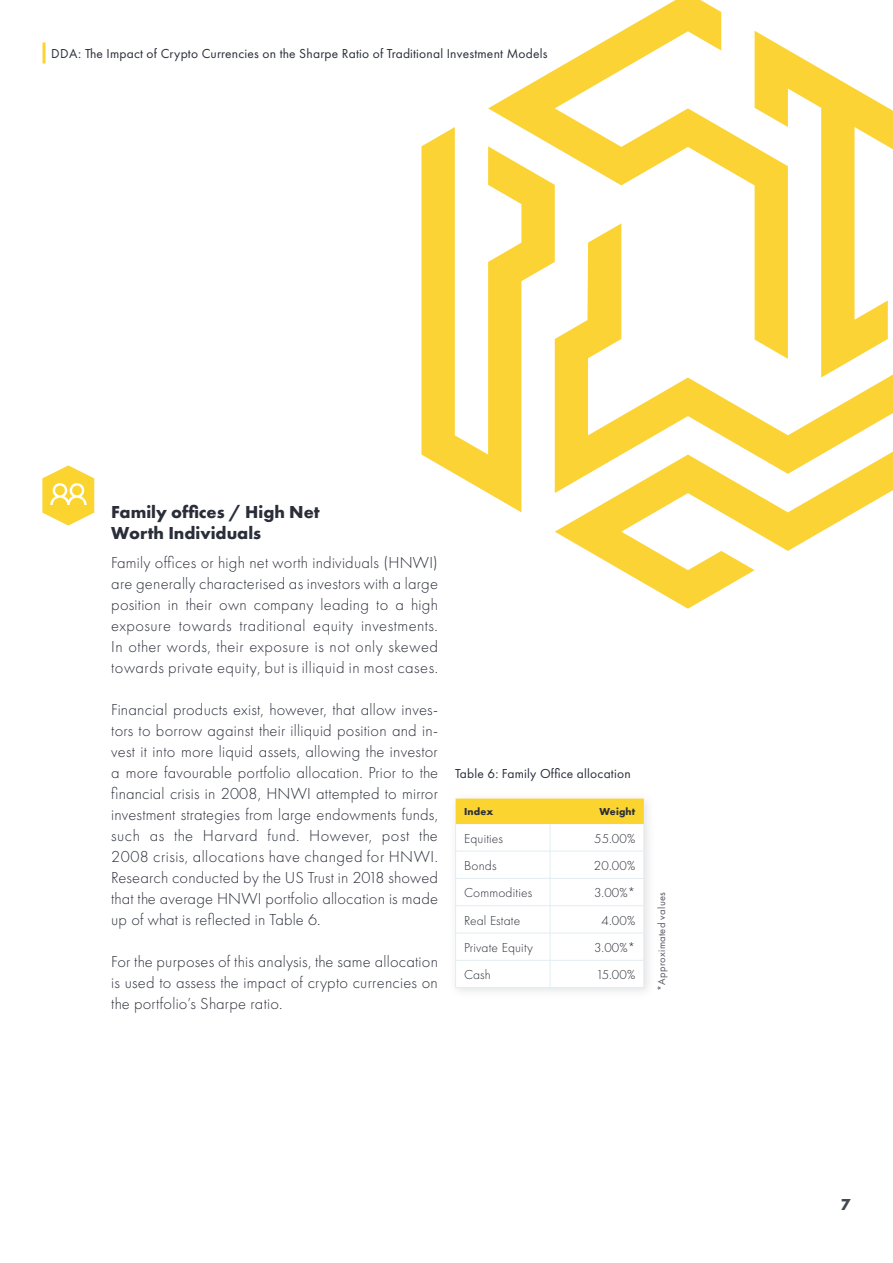
<style>
.page{position:relative;width:893px;height:1263px;background:#fff}
.page>*{position:absolute;margin:0;border:0;box-sizing:border-box;transform-origin:0 0}
.t1{font:700 18px/21px "Futura PT";color:#2a2e39}
.t2{font:300 16.5px/21px "Futura PT";letter-spacing:.015em;color:#2a2e39;text-align:justify}
.t3{font:700 16.5px "Futura PT";color:#434851}
.t4{font:13.5px "Futura PT";letter-spacing:.015em;color:#2a2e39}
.t5{font:300 13.5px "Futura PT";letter-spacing:.015em;color:#2a2e39}
.t6{font:10.5px "Futura PT";letter-spacing:.03em;color:#555861}
.t7{font:700 10.5px "Futura PT";letter-spacing:.015em;color:#2a2e39}
</style>
<div class="page">
<svg style="left:421px;top:127px;width:134px;height:385px"></svg>
<svg style="left:488px;top:0;width:267px;height:359px"></svg>
<svg style="left:555px;top:223px;width:338px;height:386px"></svg>
<svg style="left:755px;top:31px;width:138px;height:346px"></svg>
<div style="left:448px;top:792px;width:208px;height:207px;background:#434851;opacity:.15"></div>
<svg style="left:455px;top:799px;width:189px;height:188px"></svg>
<hr style="left:455px;top:987px;width:95px;height:1px;background:#e1edf1">
<hr style="left:550px;top:987px;width:94px;height:1px;background:#e1edf1">
<svg style="left:42px;top:465px;width:52px;height:61px"></svg>
<hr style="left:43px;top:43px;width:3px;height:21px;background:#fcd430">
<p class="t4" style="left:51px;top:45px;width:498px">DDA: The Impact of Crypto Currencies on the Sharpe Ratio of Traditional Investment Models</p>
<p class="t1" style="left:111px;top:501px;width:210px">Family offices / High Net<br>Worth Individuals</p>
<p class="t2" style="left:111px;top:552px;width:328px">Family offices or high net worth individuals (HNWI) are generally characterised as investors with a large position in their own company leading to a high exposure towards traditional equity investments.<br>In other words, their exposure is not only skewed towards private equity, but is illiquid in most cases.</p>
<p class="t2" style="left:111px;top:699px;width:328px">Financial products exist, however, that allow inves&shy;tors to borrow against their illiquid position and in&shy;vest it into more liquid assets, allowing the investor a more favourable portfolio allocation. Prior to the financial crisis in 2008, HNWI attempted to mirror investment strategies from large endowments funds, such as the Harvard fund. However, post the 2008 crisis, allocations have changed for HNWI.<br>Research conducted by the US Trust in 2018 showed that the average HNWI portfolio allocation is made up of what is reflected in Table 6.</p>
<p class="t2" style="left:111px;top:951px;width:328px">For the purposes of this analysis, the same allocation is used to assess the impact of crypto currencies on the portfolio’s Sharpe ratio.</p>
<p class="t4" style="left:455px;top:765px;width:177px">Table 6: Family Office allocation</p>
<p class="t7" style="left:464px;top:805px;width:31px">Index</p>
<p class="t7" style="left:599px;top:805px;width:37px">Weight</p>
<p class="t5" style="left:464px;top:830px;width:41px">Equities</p>
<p class="t5" style="left:594px;top:830px;width:43px">55.00%</p>
<p class="t5" style="left:464px;top:858px;width:34px">Bonds</p>
<p class="t5" style="left:594px;top:858px;width:43px">20.00%</p>
<p class="t5" style="left:464px;top:885px;width:70px">Commodities</p>
<p class="t5" style="left:594px;top:885px;width:43px">3.00%*</p>
<p class="t5" style="left:464px;top:912px;width:58px">Real Estate</p>
<p class="t5" style="left:601px;top:912px;width:35px">4.00%</p>
<p class="t5" style="left:464px;top:940px;width:70px">Private Equity</p>
<p class="t5" style="left:594px;top:940px;width:43px">3.00%*</p>
<p class="t5" style="left:464px;top:967px;width:28px">Cash</p>
<p class="t5" style="left:596px;top:967px;width:41px">15.00%</p>
<p class="t6" style="left:655px;top:991px;width:100px;rotate:-90deg">*Approximated values</p>
<p class="t3" style="left:840px;top:1194px;width:11px">7</p>
</div>
